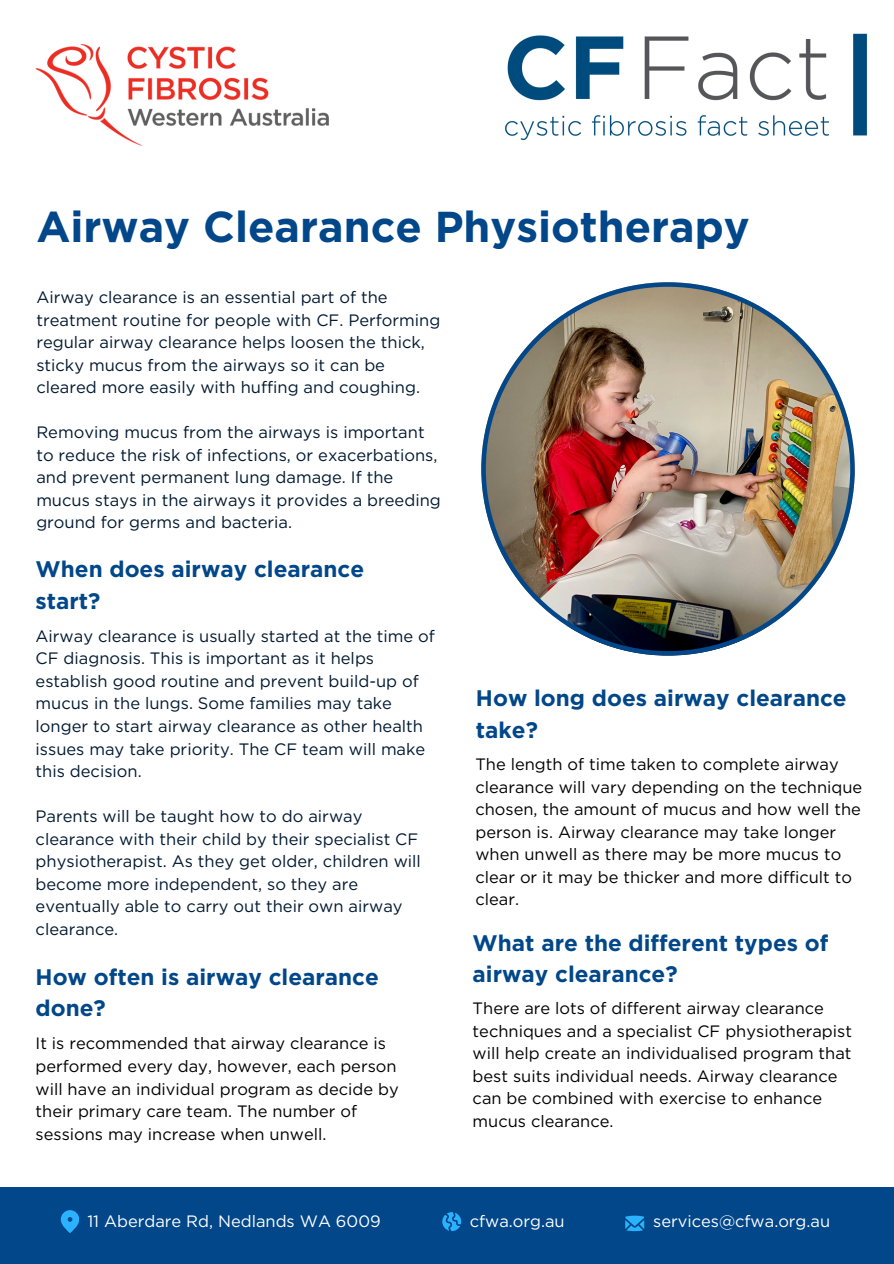
<style>
.page{position:relative;width:894px;height:1264px;background:#fff}
.page>*{position:absolute;margin:0;border:0;box-sizing:border-box;transform-origin:0 0}
.t1{font:700 43.2px "Gotham";color:#014789}
.t2{font:700 22.5px/31.5px "Gotham";color:#014789}
.t3{font:16.5px/22.5px "Gotham";color:#001930}
.t4{font:16.5px/22.5px "Gotham";color:#000}
.t5{font:16.5px "Gotham";color:#fff}
</style>
<div class="page">
<img style="left:505px;top:33px;width:361px;height:106px">
<img style="left:35px;top:44px;width:294px;height:102px">
<img style="left:481px;top:282px;width:373px;height:373px">
<div style="left:0;top:1187px;width:893px;height:76px;background:#014789"></div>
<svg style="left:442px;top:1212px;width:19px;height:19px"></svg>
<svg style="left:61px;top:1210px;width:18px;height:22px"></svg>
<svg style="left:625px;top:1215px;width:19px;height:16px"></svg>
<p class="t1" style="left:36px;top:200px;width:714px">Airway Clearance Physiotherapy</p>
<h2 class="t3" style="left:36px;top:286px;width:405px">Airway clearance is an essential part of the treatment routine for people with CF. Performing regular airway clearance helps loosen the thick, sticky mucus from the airways so it can be cleared more easily with huffing and coughing.</h2>
<p class="t3" style="left:36px;top:421px;width:406px">Removing mucus from the airways is important to reduce the risk of infections, or exacerbations, and prevent permanent lung damage. If the mucus stays in the airways it provides a breeding ground for germs and bacteria.</p>
<p class="t2" style="left:36px;top:553px;width:330px">When does airway clearance start?</p>
<h1 class="t3" style="left:36px;top:624px;width:401px">Airway clearance is usually started at the time of CF diagnosis. This is important as it helps establish good routine and prevent build-up of mucus in the lungs. Some families may take longer to start airway clearance as other health issues may take priority. The CF team will make this decision.</h1>
<p class="t3" style="left:36px;top:804px;width:387px">Parents will be taught how to do airway clearance with their child by their specialist CF physiotherapist. As they get older, children will become more independent, so they are eventually able to carry out their own airway clearance.</p>
<p class="t2" style="left:36px;top:960px;width:345px">How often is airway clearance done?</p>
<h2 class="t4" style="left:36px;top:1032px;width:364px">It is recommended that airway clearance is performed every day, however, each person will have an individual program as decide by their primary care team. The number of sessions may increase when unwell.</h2>
<h2 class="t2" style="left:476px;top:682px;width:372px">How long does airway clearance take?</h2>
<p class="t4" style="left:475px;top:752px;width:388px">The length of time taken to complete airway clearance will vary depending on the technique chosen, the amount of mucus and how well the person is. Airway clearance may take longer when unwell as there may be more mucus to clear or it may be thicker and more difficult to clear.</p>
<p class="t2" style="left:472px;top:926px;width:357px">What are the different types of airway clearance?</p>
<p class="t4" style="left:472px;top:997px;width:381px">There are lots of different airway clearance techniques and a specialist CF physiotherapist will help create an individualised program that best suits individual needs. Airway clearance can be combined with exercise to enhance mucus clearance.</p>
<h2 class="t5" style="left:87px;top:1211px;width:295px">11 Aberdare Rd, Nedlands WA 6009</h2>
<p class="t5" style="left:469px;top:1210px;width:96px">cfwa.org.au</p>
<p class="t5" style="left:653px;top:1210px;width:178px">services@cfwa.org.au</p>
</div>
